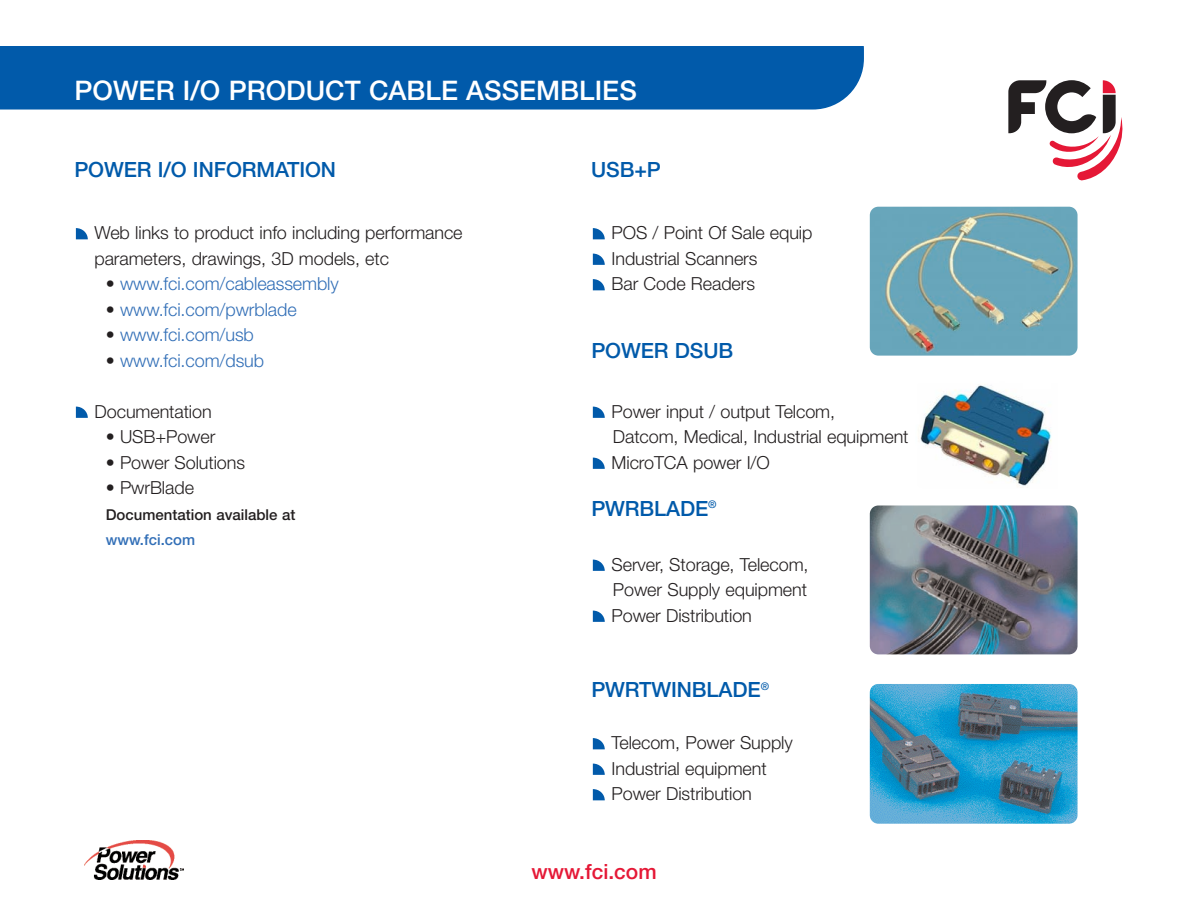
<style>
.page{position:relative;width:1188px;height:918px;background:#fff}
.page>*{position:absolute;margin:0;border:0;box-sizing:border-box;transform-origin:0 0}
.t1{font:500 27px "Helvetica Neue";color:#fff}
.t2{font:500 21px "Helvetica Neue";letter-spacing:-.005em;color:#015aaa}
.t3{font:500 21px "Helvetica Neue";color:#e51836}
.t4{font:300 18px/25.5px "Helvetica Neue";letter-spacing:-.005em;color:#231f20}
.t5{font:300 18px "Helvetica Neue";letter-spacing:-.005em;color:#326fb7}
.t6{font:500 15px "Helvetica Neue";color:#231f20}
.t7{font:500 15px "Helvetica Neue";color:#326fb7}
.s1{color:#231f20}
</style>
<div class="page">
<img style="left:920px;top:385px;width:132px;height:103px">
<div style="left:0;top:46px;width:864px;height:64px;background:#015aaa"></div>
<svg style="left:1008px;top:80px;width:115px;height:100px"></svg>
<svg style="left:76px;top:407px;width:12px;height:11px"></svg>
<svg style="left:76px;top:228px;width:12px;height:11px"></svg>
<svg style="left:593px;top:789px;width:12px;height:11px"></svg>
<svg style="left:593px;top:764px;width:12px;height:11px"></svg>
<svg style="left:593px;top:738px;width:12px;height:11px"></svg>
<svg style="left:593px;top:611px;width:12px;height:11px"></svg>
<svg style="left:593px;top:560px;width:12px;height:11px"></svg>
<svg style="left:593px;top:458px;width:12px;height:11px"></svg>
<svg style="left:593px;top:407px;width:12px;height:11px"></svg>
<svg style="left:593px;top:279px;width:12px;height:11px"></svg>
<svg style="left:593px;top:254px;width:12px;height:11px"></svg>
<svg style="left:593px;top:228px;width:12px;height:11px"></svg>
<svg style="left:869px;top:684px;width:209px;height:140px;background:#3e91b5"></svg>
<img style="left:869px;top:505px;width:209px;height:150px">
<svg style="left:869px;top:206px;width:209px;height:150px;background:#74a8b5"></svg>
<img style="left:84px;top:840px;width:100px;height:40px">
<h1 class="t1" style="left:75px;top:80px;width:564px">POWER I/O PRODUCT CABLE ASSEMBLIES</h1>
<p class="t2" style="left:74px;top:162px;width:263px">POWER I/O INFORMATION</p>
<p class="t2" style="left:591px;top:162px;width:71px">USB+P</p>
<p class="t4" style="left:94px;top:220px;width:370px">Web links to product info including performance parameters, drawings, 3D models, etc</p>
<p class="t5" style="left:106px;top:273px;width:235px"><span class="s1">•</span> www.fci.com/cableassembly</p>
<p class="t5" style="left:106px;top:298px;width:192px"><span class="s1">•</span> www.fci.com/pwrblade</p>
<p class="t5" style="left:106px;top:324px;width:150px"><span class="s1">•</span> www.fci.com/usb</p>
<p class="t5" style="left:106px;top:349px;width:160px"><span class="s1">•</span> www.fci.com/dsub</p>
<p class="t4" style="left:95px;top:398px;width:119px">Documentation</p>
<p class="t4" style="left:106px;top:424px;width:111px">• USB+Power</p>
<p class="t4" style="left:106px;top:449px;width:141px">• Power Solutions</p>
<p class="t4" style="left:106px;top:475px;width:90px">• PwrBlade</p>
<p class="t6" style="left:106px;top:509px;width:191px">Documentation available at</p>
<p class="t7" style="left:106px;top:535px;width:91px">www.fci.com</p>
<p class="t4" style="left:612px;top:220px;width:202px">POS / Point Of Sale equip<br>Industrial Scanners<br>Bar Code Readers</p>
<p class="t2" style="left:591px;top:343px;width:143px">POWER DSUB</p>
<p class="t4" style="left:612px;top:398px;width:299px">Power input / output Telcom,<br>Datcom, Medical, Industrial equipment<br>MicroTCA power I/O</p>
<p class="t2" style="left:591px;top:501px;width:127px">PWRBLADE<sup>®</sup></p>
<p class="t4" style="left:612px;top:551px;width:198px;text-align:justify">Server, Storage, Telecom, Power Supply equipment Power Distribution</p>
<p class="t2" style="left:591px;top:682px;width:179px">PWRTWINBLADE<sup>®</sup></p>
<p class="t4" style="left:612px;top:730px;width:183px">Telecom, Power Supply<br>Industrial equipment<br>Power Distribution</p>
<p class="t3" style="left:531px;top:864px;width:127px">www.fci.com</p>
</div>
